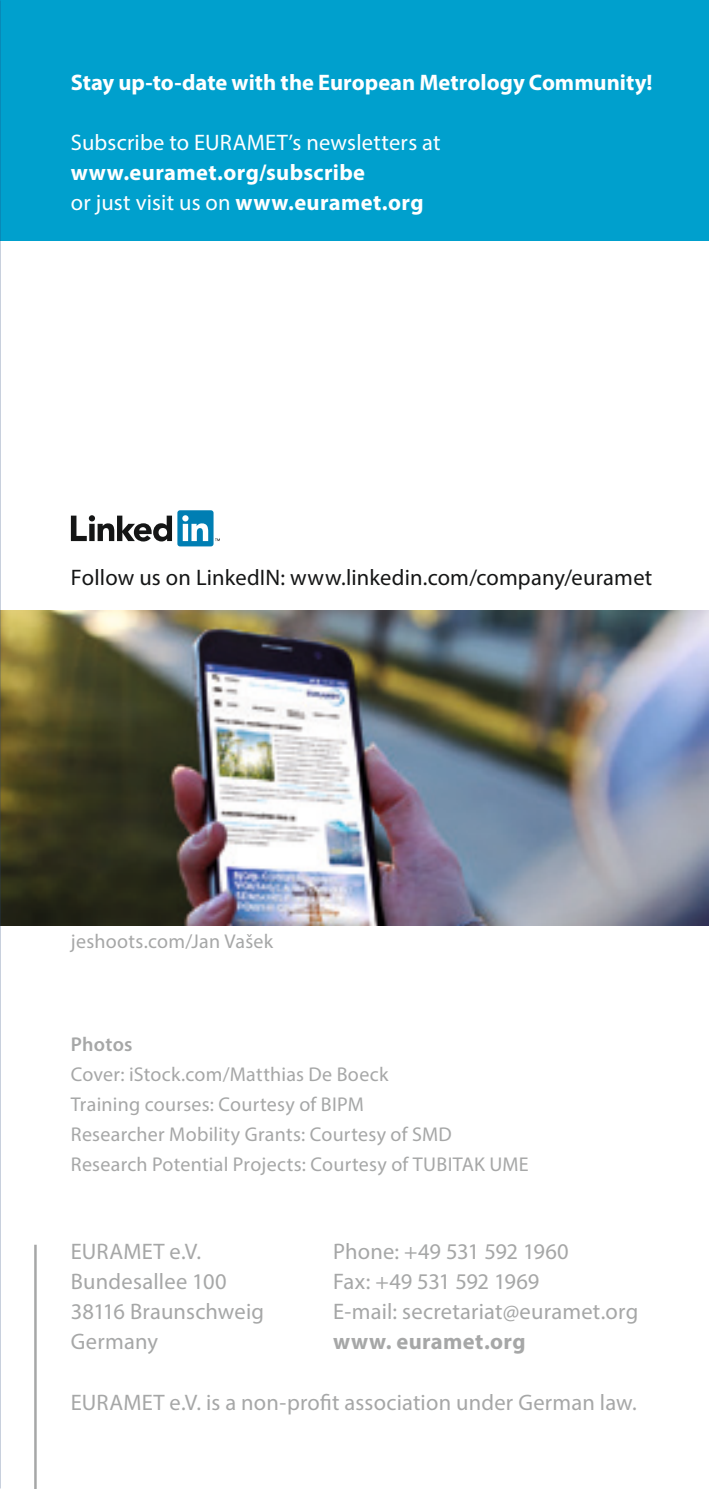
<style>
.page{position:relative;width:709px;height:1489px;background:#fff}
.page>*{position:absolute;margin:0;border:0;box-sizing:border-box;transform-origin:0 0}
.t1{font:22.5px/30px "Myriad Pro";letter-spacing:.01em;color:#a6a7a7}
.t2{font:700 22.5px/30px "Myriad Pro";letter-spacing:.005em;color:#fff}
.t3{font:22.5px "Myriad Pro";letter-spacing:.005em;color:#151616}
.t4{font:22.5px "Myriad Pro";letter-spacing:.01em;color:#fff}
.t5{font:700 22.5px "Myriad Pro";letter-spacing:.015em;color:#a6a7a7}
.t6{font:20px/30px "Myriad Pro";letter-spacing:.01em;color:#a6a7a7}
.t7{font:600 20px "Myriad Pro";letter-spacing:.01em;color:#a6a7a7}
.s1{font-weight:400}
</style>
<div class="page">
<img style="left:0;top:610px;width:709px;height:315px">
<div style="left:0;top:0;width:709px;height:240px;background:#00a0cd"></div>
<svg style="left:0;top:0;width:1px;height:29px"></svg>
<svg style="left:71px;top:515px;width:101px;height:26px"></svg>
<div style="left:177px;top:510px;width:36px;height:36px;background:#007eb3;border-radius:3px"></div>
<svg style="left:182px;top:515px;width:26px;height:26px"></svg>
<svg style="left:215px;top:538px;width:5px;height:3px"></svg>
<hr style="left:34px;top:1244px;width:3px;height:244px;background:#a6a7a7">
<p class="t2" style="left:71px;top:67px;width:583px">Stay up-to-date with the European Metrology Community!</p>
<p class="t4" style="left:71px;top:129px;width:371px">Subscribe to EURAMET’s newsletters at</p>
<p class="t2" style="left:71px;top:157px;width:354px">www.euramet.org/subscribe<br><span class="s1">or just visit us on</span> www.euramet.org</p>
<p class="t3" style="left:71px;top:564px;width:583px">Follow us on LinkedIN: www.linkedin.com/company/euramet</p>
<p class="t6" style="left:71px;top:926px;width:204px">jeshoots.com/Jan Vašek</p>
<p class="t7" style="left:71px;top:1031px;width:63px">Photos</p>
<p class="t6" style="left:71px;top:1058px;width:459px">Cover: iStock.com/Matthias De Boeck<br>Training courses: Courtesy of BIPM<br>Researcher Mobility Grants: Courtesy of SMD Research Potential Projects: Courtesy of TUBITAK UME</p>
<p class="t1" style="left:333px;top:1236px;width:306px">Phone: +49 531 592 1960<br>Fax: +49 531 592 1969<br>E-mail: secretariat@euramet.org</p>
<p class="t5" style="left:333px;top:1326px;width:194px">www. euramet.org</p>
<p class="t1" style="left:71px;top:1236px;width:195px">EURAMET e.V.<br>Bundesallee 100<br>38116 Braunschweig<br>Germany</p>
<p class="t1" style="left:71px;top:1386px;width:567px">EURAMET e.V. is a non-profit association under German law.</p>
</div>
